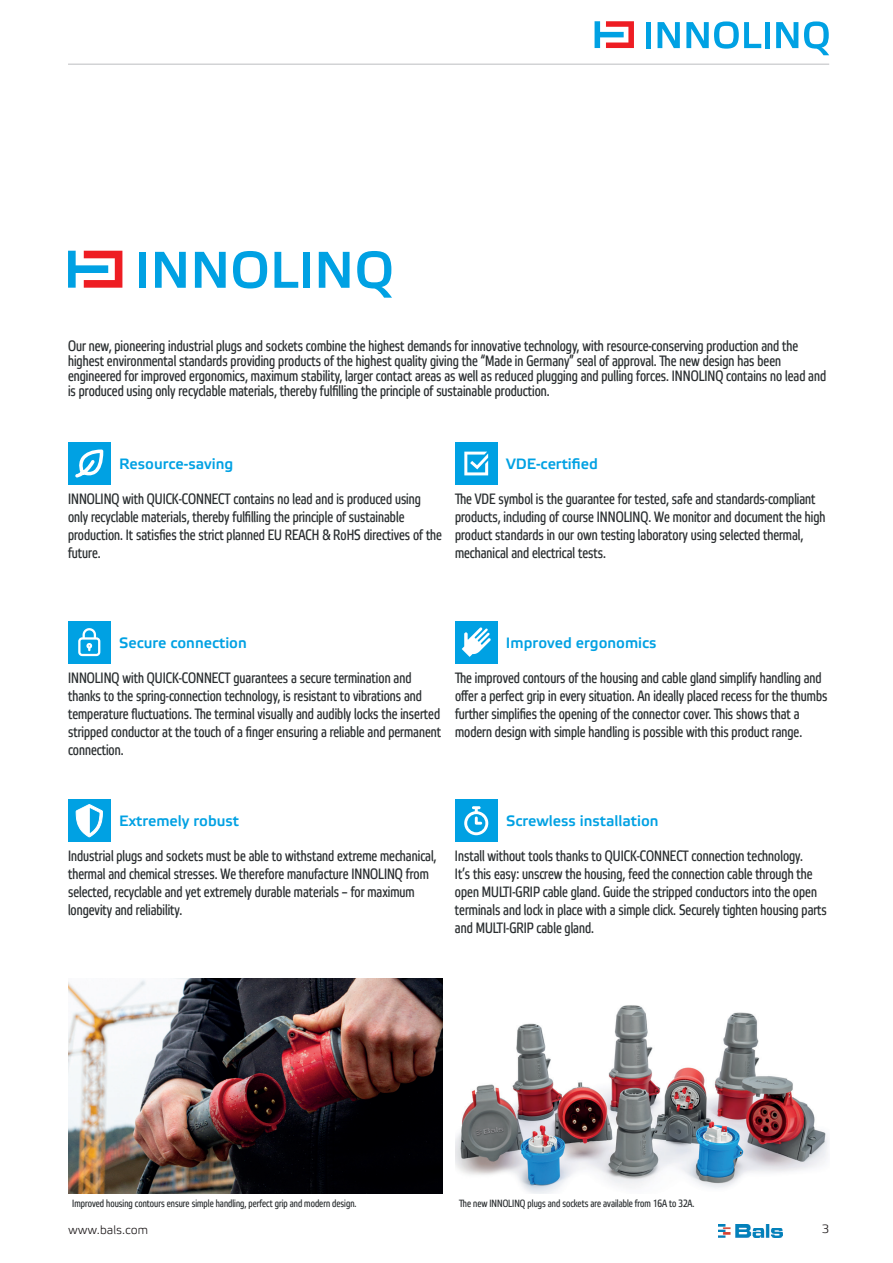
<style>
.page{position:relative;width:893px;height:1263px;background:#fff}
.page>*{position:absolute;margin:0;border:0;box-sizing:border-box;transform-origin:0 0}
.t1{font:15px/18px "Etelka Narrow Text";color:#2a2e30}
.t2{font:500 15px "Etelka";color:#00a1e3}
.t3{font:300 12px "Etelka";color:#231f20}
.t4{font:10.5px "Etelka Narrow Text";color:#2a2e30}
</style>
<div class="page">
<img style="left:719px;top:1225px;width:63px;height:12px">
<hr style="left:68px;top:64px;width:761px;height:1px;background:#bcbdc0">
<img style="left:455px;top:1005px;width:373px;height:189px">
<img style="left:68px;top:978px;width:374px;height:216px">
<div style="left:139px;top:252px;width:7px;height:36px;background:#00a1e3"></div>
<svg style="left:155px;top:252px;width:31px;height:36px"></svg>
<svg style="left:195px;top:252px;width:31px;height:36px"></svg>
<svg style="left:233px;top:251px;width:34px;height:37px"></svg>
<svg style="left:274px;top:252px;width:24px;height:36px"></svg>
<div style="left:303px;top:252px;width:7px;height:36px;background:#00a1e3"></div>
<svg style="left:319px;top:252px;width:31px;height:36px"></svg>
<svg style="left:357px;top:251px;width:35px;height:47px"></svg>
<svg style="left:68px;top:251px;width:54px;height:37px"></svg>
<div style="left:646px;top:22px;width:5px;height:26px;background:#00a1e3"></div>
<svg style="left:657px;top:22px;width:23px;height:26px"></svg>
<svg style="left:686px;top:21px;width:75px;height:28px"></svg>
<div style="left:765px;top:22px;width:5px;height:26px;background:#00a1e3"></div>
<svg style="left:776px;top:22px;width:22px;height:26px"></svg>
<svg style="left:804px;top:21px;width:25px;height:34px"></svg>
<svg style="left:595px;top:21px;width:39px;height:27px"></svg>
<div style="left:68px;top:442px;width:43px;height:43px;background:#00a1e3"></div>
<svg style="left:75px;top:449px;width:28px;height:28px"></svg>
<div style="left:455px;top:442px;width:42px;height:43px;background:#00a1e3"></div>
<svg style="left:464px;top:452px;width:24px;height:23px"></svg>
<div style="left:68px;top:621px;width:43px;height:42px;background:#00a1e3"></div>
<svg style="left:78px;top:628px;width:22px;height:28px"></svg>
<div style="left:455px;top:621px;width:42px;height:42px;background:#00a1e3"></div>
<svg style="left:462px;top:627px;width:29px;height:30px"></svg>
<div style="left:68px;top:799px;width:43px;height:43px;background:#00a1e3"></div>
<svg style="left:75px;top:804px;width:28px;height:34px"></svg>
<div style="left:455px;top:799px;width:42px;height:43px;background:#00a1e3"></div>
<svg style="left:464px;top:806px;width:24px;height:29px"></svg>
<p class="t1" style="left:68px;top:339px;width:760px;line-height:15px">Our new, pioneering industrial plugs and sockets combine the highest demands for innovative technology, with resource-conserving production and the highest environmental standards providing products of the highest quality giving the “Made in Germany” seal of approval. The new design has been engineered for improved ergonomics, maximum stability, larger contact areas as well as reduced plugging and pulling forces. INNOLINQ contains no lead and is produced using only recyclable materials, thereby fulfilling the principle of sustainable production.</p>
<p class="t2" style="left:119px;top:454px;width:116px">Resource-saving</p>
<p class="t1" style="left:68px;top:491px;width:376px">INNOLINQ with QUICK-CONNECT contains no lead and is produced using only recyclable materials, thereby fulfilling the principle of sustainable production. It satisfies the strict planned EU REACH &amp; RoHS directives of the future.</p>
<p class="t2" style="left:506px;top:454px;width:93px">VDE-certified</p>
<p class="t1" style="left:455px;top:491px;width:372px">The VDE symbol is the guarantee for tested, safe and standards-compliant products, including of course INNOLINQ. We monitor and document the high product standards in our own testing laboratory using selected thermal, mechanical and electrical tests.</p>
<p class="t2" style="left:119px;top:633px;width:129px">Secure connection</p>
<p class="t1" style="left:68px;top:669px;width:375px">INNOLINQ with QUICK-CONNECT guarantees a secure termination and thanks to the spring-connection technology, is resistant to vibrations and temperature fluctuations. The terminal visually and audibly locks the inserted stripped conductor at the touch of a finger ensuring a reliable and permanent connection.</p>
<p class="t2" style="left:506px;top:633px;width:152px">Improved ergonomics</p>
<p class="t1" style="left:455px;top:669px;width:374px">The improved contours of the housing and cable gland simplify handling and offer a perfect grip in every situation. An ideally placed recess for the thumbs further simplifies the opening of the connector cover. This shows that a modern design with simple handling is possible with this product range.</p>
<p class="t2" style="left:119px;top:811px;width:122px">Extremely robust</p>
<p class="t1" style="left:68px;top:848px;width:370px">Industrial plugs and sockets must be able to withstand extreme mechanical, thermal and chemical stresses. We therefore manufacture INNOLINQ from selected, recyclable and yet extremely durable materials – for maximum longevity and reliability.</p>
<p class="t2" style="left:506px;top:811px;width:154px">Screwless installation</p>
<p class="t1" style="left:455px;top:848px;width:373px">Install without tools thanks to QUICK-CONNECT connection technology.<br>It’s this easy: unscrew the housing, feed the connection cable through the open MULTI-GRIP cable gland. Guide the stripped conductors into the open terminals and lock in place with a simple click. Securely tighten housing parts and MULTI-GRIP cable gland.</p>
<p class="t4" style="left:72px;top:1197px;width:286px">Improved housing contours ensure simple handling, perfect grip and modern design.</p>
<p class="t4" style="left:459px;top:1197px;width:237px">The new INNOLINQ plugs and sockets are available from 16A to 32A.</p>
<p class="t3" style="left:68px;top:1222px;width:82px">www.bals.com</p>
<p class="t3" style="left:822px;top:1222px;width:9px">3</p>
</div>
